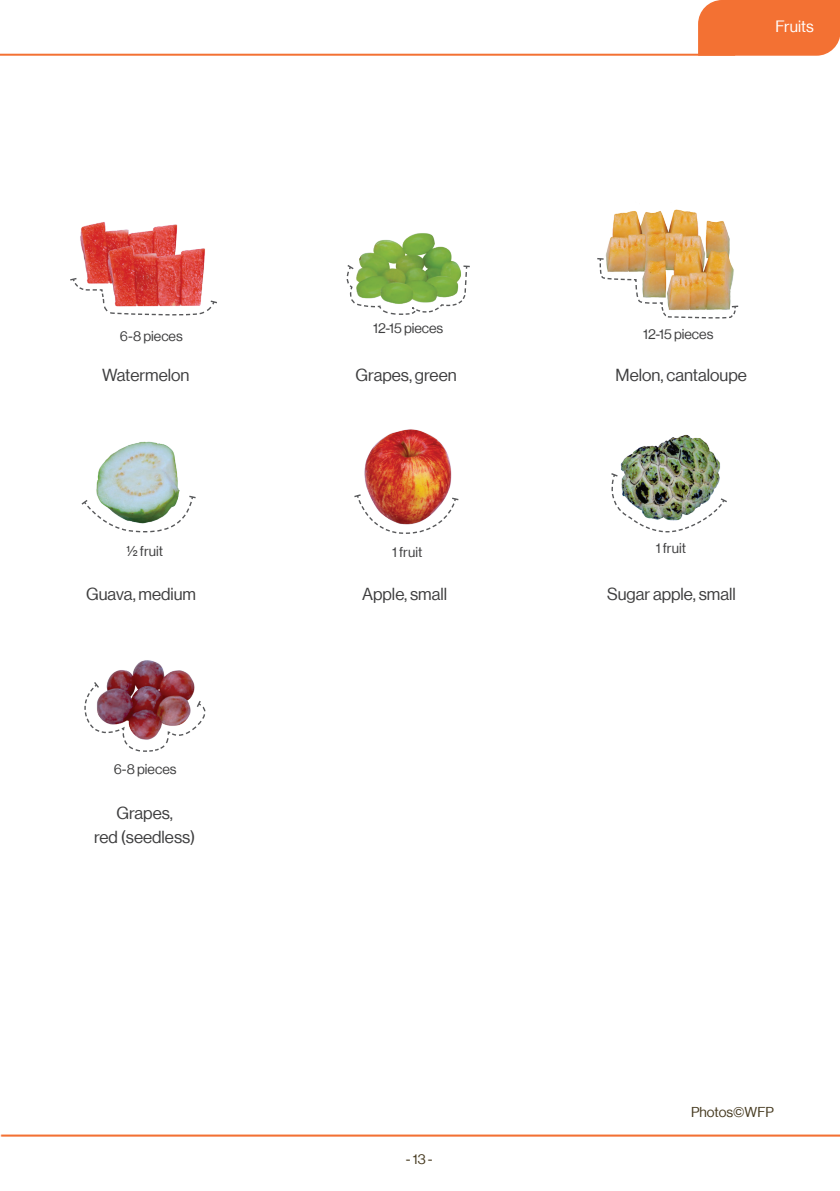
<style>
.page{position:relative;width:840px;height:1191px;background:#fff}
.page>*{position:absolute;margin:0;border:0;box-sizing:border-box;transform-origin:0 0}
.t1{font:17px/24px "N Haas Grotesk DS Pro 55 Rg";color:#3e3e3f;text-align:center}
.t2{font:16px "N Haas Grotesk DS Pro 55 Rg";color:#fff}
.t3{font:14px "N Haas Grotesk DS Pro 55 Rg";color:#3e3e3f}
.t4{font:14px "N Haas Grotesk DS Pro 55 Rg";color:#473b21}
</style>
<div class="page">
<img style="left:80px;top:225px;width:9px;height:52px">
<hr style="left:1px;top:1134px;width:838px;height:2px;background:#f37133">
<div style="left:697px;top:0;width:142px;height:56px;background:#f37133"></div>
<hr style="left:0;top:54px;width:734px;height:2px;background:#f37133">
<img style="left:89px;top:222px;width:116px;height:55px">
<img style="left:359px;top:233px;width:111px;height:35px">
<img style="left:605px;top:209px;width:133px;height:98px">
<svg style="left:346px;top:263px;width:123px;height:52px"></svg>
<img style="left:96px;top:441px;width:84px;height:54px">
<img style="left:108px;top:660px;width:85px;height:20px">
<img style="left:620px;top:434px;width:101px;height:38px">
<img style="left:364px;top:429px;width:88px;height:64px">
<svg style="left:81px;top:495px;width:115px;height:38px"></svg>
<svg style="left:354px;top:493px;width:105px;height:41px"></svg>
<img style="left:611px;top:472px;width:116px;height:61px">
<svg style="left:84px;top:680px;width:122px;height:72px"></svg>
<svg style="left:597px;top:257px;width:140px;height:62px"></svg>
<svg style="left:70px;top:277px;width:147px;height:39px"></svg>
<p class="t2" style="left:775px;top:17px;width:40px">Fruits</p>
<p class="t3" style="left:120px;top:328px;width:64px">6-8 pieces</p>
<p class="t3" style="left:373px;top:320px;width:72px">12-15 pieces</p>
<p class="t3" style="left:643px;top:326px;width:71px">12-15 pieces</p>
<p class="t1" style="left:102px;top:363px;width:89px">Watermelon</p>
<p class="t1" style="left:355px;top:363px;width:103px">Grapes, green</p>
<p class="t1" style="left:615px;top:363px;width:133px">Melon, cantaloupe</p>
<p class="t3" style="left:126px;top:543px;width:38px">½ fruit</p>
<p class="t1" style="left:86px;top:582px;width:111px">Guava, medium</p>
<p class="t3" style="left:114px;top:761px;width:64px">6-8 pieces</p>
<p class="t1" style="left:94px;top:801px;width:103px">Grapes,<br>red (seedless)</p>
<p class="t3" style="left:392px;top:544px;width:32px">1 fruit</p>
<p class="t1" style="left:362px;top:582px;width:86px">Apple, small</p>
<p class="t3" style="left:655px;top:540px;width:32px">1 fruit</p>
<p class="t1" style="left:606px;top:582px;width:130px">Sugar apple, small</p>
<p class="t4" style="left:405px;top:1150px;width:28px">- 13 -</p>
<p class="t4" style="left:690px;top:1104px;width:84px">Photos️©WFP</p>
</div>
